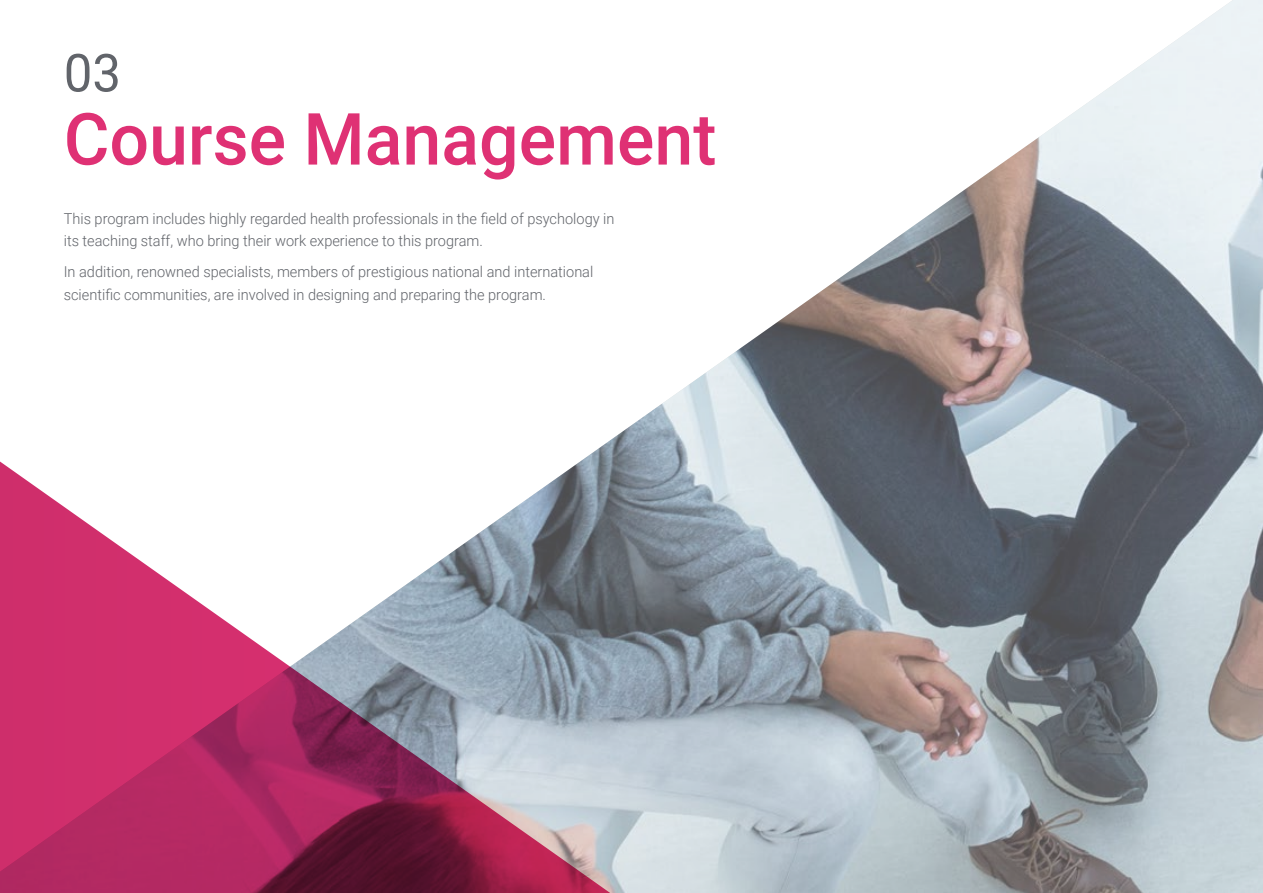
<style>
.page{position:relative;width:1263px;height:893px;background:#fff}
.page>*{position:absolute;margin:0;border:0;box-sizing:border-box;transform-origin:0 0}
.t1{font:500 72px "Roboto";color:#df3174}
.t2{font:52.5px "Roboto";color:#61646a}
.t3{font:300 15px/22.5px "Roboto";color:#61646a}
</style>
<div class="page">
<img style="left:602px;top:0;width:661px;height:893px">
<svg style="left:0;top:446px;width:640px;height:447px"></svg>
<h2 class="t2" style="left:64px;top:36px;width:59px">03</h2>
<h1 class="t1" style="left:64px;top:89px;width:654px">Course Management</h1>
<p class="t3" style="left:64px;top:207px;width:552px">This program includes highly regarded health professionals in the field of psychology in its teaching staff, who bring their work experience to this program.</p>
<p class="t3" style="left:64px;top:260px;width:531px">In addition, renowned specialists, members of prestigious national and international scientific communities, are involved in designing and preparing the program.</p>
</div>
